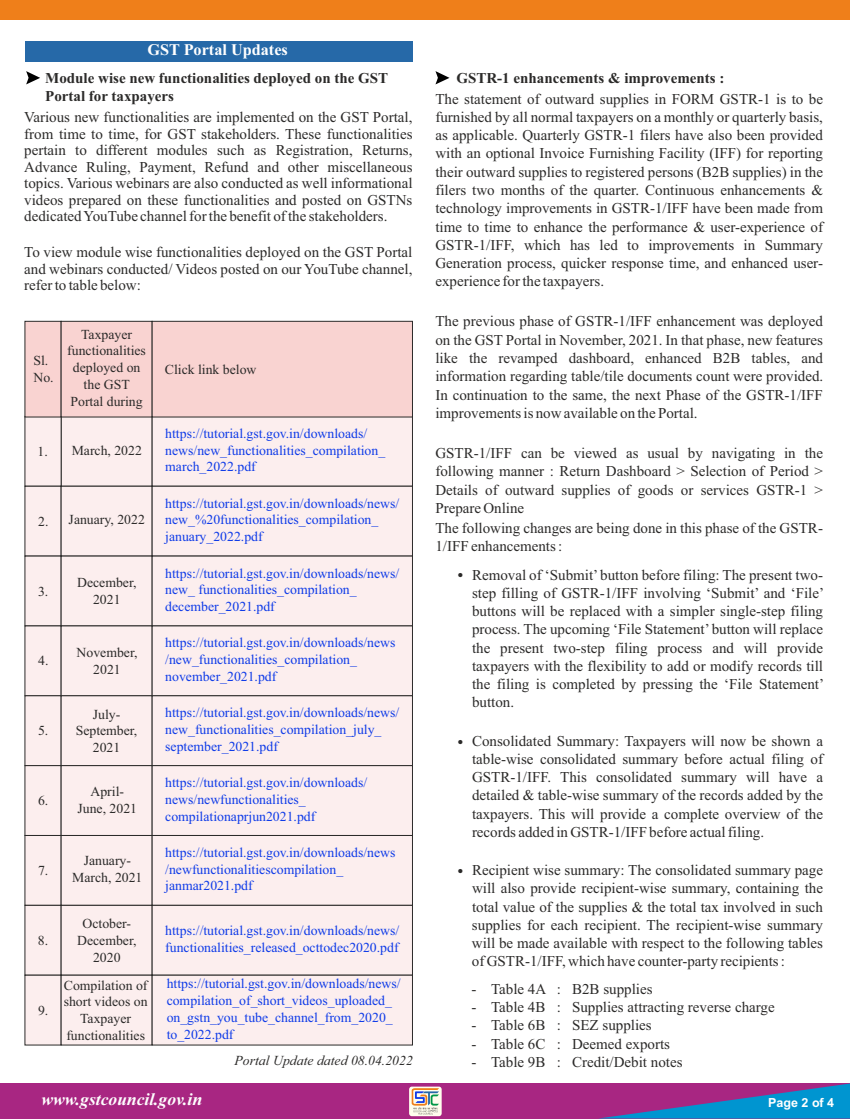
<style>
.page{position:relative;width:850px;height:1119px;background:#fff}
.page>*{position:absolute;margin:0;border:0;box-sizing:border-box;transform-origin:0 0}
.t1{font:italic 700 17.5px "Times New Roman";color:#fefefe}
.t2{font:700 16.25px "Times New Roman";color:#fff}
.t3{font:15px/18.2px "Times New Roman";color:#2b2a29;text-align:justify}
.t4{font:700 15px/18.2px "Times New Roman";color:#2b2a29}
.t5{font:13.75px/16.8px "Times New Roman";color:#103ce8}
.t6{font:13.75px/16.8px "Times New Roman";color:#2b2a29;text-align:center}
.t7{font:italic 13.75px "Times New Roman";color:#2b2a29}
.t8{font:700 12.5px "Arial";color:#fff}
</style>
<div class="page">
<svg style="left:25px;top:321px;width:388px;height:724px;background:#f6e5e5"></svg>
<div style="left:0;top:0;width:850px;height:20px;background:#ef7f1a"></div>
<div style="left:0;top:1083px;width:850px;height:35px;background:#a82682"></div>
<svg style="left:602px;top:1083px;width:248px;height:35px"></svg>
<svg style="left:409px;top:1086px;width:33px;height:30px"></svg>
<svg style="left:412px;top:1088px;width:27px;height:26px"></svg>
<div style="left:25px;top:41px;width:387px;height:21px;background:#2669a8"></div>
<svg style="left:26px;top:71px;width:14px;height:13px"></svg>
<svg style="left:435px;top:71px;width:15px;height:13px"></svg>
<p class="t2" style="left:147px;top:44px;width:142px">GST Portal Updates</p>
<p class="t4" style="left:45px;top:70px;width:344px">Module wise new functionalities deployed on the GST<br>Portal for taxpayers</p>
<p class="t3" style="left:24px;top:110px;width:390px;line-height:16.5px">Various new functionalities are implemented on the GST Portal, from time to time, for GST stakeholders. These functionalities pertain to different modules such as Registration, Returns, Advance Ruling, Payment, Refund and other miscellaneous topics. Various webinars are also conducted as well informational videos prepared on these functionalities and posted on GSTNs dedicated YouTube channel for the benefit of the stakeholders.</p>
<p class="t3" style="left:24px;top:245px;width:390px;line-height:16.5px">To view module wise functionalities deployed on the GST Portal and webinars conducted/ Videos posted on our YouTube channel, refer to table below:</p>
<p class="t6" style="left:67px;top:327px;width:80px">Taxpayer functionalities deployed on the GST<br>Portal during</p>
<p class="t6" style="left:33px;top:354px;width:22px;text-align:left">Sl.<br>No.</p>
<p class="t6" style="left:165px;top:362px;width:93px">Click link below</p>
<p class="t6" style="left:38px;top:444px;width:12px">1.</p>
<p class="t6" style="left:38px;top:514px;width:12px">2.</p>
<p class="t6" style="left:38px;top:584px;width:12px">3.</p>
<p class="t6" style="left:38px;top:654px;width:12px">4.</p>
<p class="t6" style="left:38px;top:723px;width:12px">5.</p>
<p class="t6" style="left:38px;top:793px;width:12px">6.</p>
<p class="t6" style="left:38px;top:863px;width:12px">7.</p>
<p class="t6" style="left:38px;top:933px;width:12px">8.</p>
<p class="t6" style="left:38px;top:1003px;width:12px">9.</p>
<p class="t6" style="left:72px;top:443px;width:72px">March, 2022</p>
<p class="t6" style="left:69px;top:513px;width:78px">January, 2022</p>
<p class="t5" style="left:165px;top:426px;width:221px">https://tutorial.gst.gov.in/downloads/ news/new_functionalities_compilation_ march_2022.pdf</p>
<p class="t5" style="left:165px;top:496px;width:236px">https://tutorial.gst.gov.in/downloads/news/ new_%20functionalities_compilation_ january_2022.pdf</p>
<p class="t6" style="left:77px;top:576px;width:61px">December,<br>2021</p>
<p class="t5" style="left:165px;top:566px;width:236px">https://tutorial.gst.gov.in/downloads/news/ new_ functionalities_compilation_ december_2021.pdf</p>
<p class="t5" style="left:165px;top:636px;width:232px">https://tutorial.gst.gov.in/downloads/news /new_functionalities_compilation_ november_2021.pdf</p>
<p class="t6" style="left:77px;top:645px;width:62px">November,<br>2021</p>
<p class="t6" style="left:76px;top:707px;width:63px">July-<br>September,<br>2021</p>
<p class="t6" style="left:78px;top:784px;width:61px">April-<br>June, 2021</p>
<p class="t6" style="left:72px;top:854px;width:72px">January-<br>March, 2021</p>
<p class="t5" style="left:165px;top:705px;width:236px">https://tutorial.gst.gov.in/downloads/news/ new_functionalities_compilation_july_ september_2021.pdf</p>
<p class="t5" style="left:165px;top:775px;width:203px">https://tutorial.gst.gov.in/downloads/ news/newfunctionalities_ compilationaprjun2021.pdf</p>
<p class="t5" style="left:165px;top:845px;width:232px">https://tutorial.gst.gov.in/downloads/news /newfunctionalitiescompilation_ janmar2021.pdf</p>
<p class="t6" style="left:77px;top:916px;width:61px">October-<br>December,<br>2020</p>
<p class="t6" style="left:64px;top:978px;width:86px">Compilation of short videos on<br>Taxpayer functionalities</p>
<p class="t5" style="left:167px;top:976px;width:236px">https://tutorial.gst.gov.in/downloads/news/ compilation_of_short_videos_uploaded_ on_gstn_you_tube_channel_from_2020_ to_2022.pdf</p>
<p class="t5" style="left:165px;top:923px;width:236px">https://tutorial.gst.gov.in/downloads/news/ functionalities_released_octtodec2020.pdf</p>
<p class="t7" style="left:235px;top:1055px;width:180px">Portal Update dated 08.04.2022</p>
<p class="t1" style="left:42px;top:1093px;width:162px">www.gstcouncil.gov.in</p>
<p class="t4" style="left:456px;top:70px;width:270px">GSTR-1 enhancements &amp; improvements :</p>
<p class="t3" style="left:435px;top:91px;width:389px">The statement of outward supplies in FORM GSTR-1 is to be furnished by all normal taxpayers on a monthly or quarterly basis, as applicable. Quarterly GSTR-1 filers have also been provided with an optional Invoice Furnishing Facility (IFF) for reporting their outward supplies to registered persons (B2B supplies) in the filers two months of the quarter. Continuous enhancements &amp; technology improvements in GSTR-1/IFF have been made from time to time to enhance the performance &amp; user-experience of GSTR-1/IFF, which has led to improvements in Summary Generation process, quicker response time, and enhanced user&shy;experience for the taxpayers.</p>
<p class="t3" style="left:435px;top:314px;width:389px">The previous phase of GSTR-1/IFF enhancement was deployed on the GST Portal in November, 2021. In that phase, new features like the revamped dashboard, enhanced B2B tables, and information regarding table/tile documents count were provided.<br>In continuation to the same, the next Phase of the GSTR-1/IFF improvements is now available on the Portal.</p>
<p class="t3" style="left:435px;top:445px;width:389px">GSTR-1/IFF can be viewed as usual by navigating in the following manner : Return Dashboard &gt; Selection of Period &gt; Details of outward supplies of goods or services GSTR-1 &gt; Prepare Online</p>
<p class="t3" style="left:435px;top:520px;width:389px">The following changes are being done in this phase of the GSTR-<br>1/IFF enhancements :</p>
<p class="t4" style="left:458px;top:567px;width:7px">•</p>
<p class="t4" style="left:458px;top:734px;width:7px">•</p>
<p class="t4" style="left:458px;top:863px;width:7px">•</p>
<p class="t3" style="left:472px;top:567px;width:354px">Removal of ‘Submit’ button before filing: The present two&shy;step filling of GSTR-1/IFF involving ‘Submit’ and ‘File’ buttons will be replaced with a simpler single-step filing process. The upcoming ‘File Statement’ button will replace the present two-step filing process and will provide taxpayers with the flexibility to add or modify records till the filing is completed by pressing the ‘File Statement’ button.</p>
<p class="t3" style="left:472px;top:733px;width:353px">Consolidated Summary: Taxpayers will now be shown a table-wise consolidated summary before actual filing of GSTR-1/IFF. This consolidated summary will have a detailed &amp; table-wise summary of the records added by the taxpayers. This will provide a complete overview of the records added in GSTR-1/IFF before actual filing.</p>
<p class="t3" style="left:472px;top:862px;width:353px">Recipient wise summary: The consolidated summary page will also provide recipient-wise summary, containing the total value of the supplies &amp; the total tax involved in such supplies for each recipient. The recipient-wise summary will be made available with respect to the following tables of GSTR-1/IFF, which have counter-party recipients :</p>
<p class="t3" style="left:471px;top:981px;width:183px">- Table 4A : B2B supplies</p>
<p class="t3" style="left:471px;top:999px;width:305px">- Table 4B : Supplies attracting reverse charge</p>
<p class="t3" style="left:471px;top:1017px;width:182px">- Table 6B : SEZ supplies</p>
<p class="t3" style="left:471px;top:1036px;width:200px">- Table 6C : Deemed exports</p>
<p class="t3" style="left:471px;top:1054px;width:213px">- Table 9B : Credit/Debit notes</p>
<p class="t8" style="left:768px;top:1098px;width:67px">Page 2 of 4</p>
</div>
